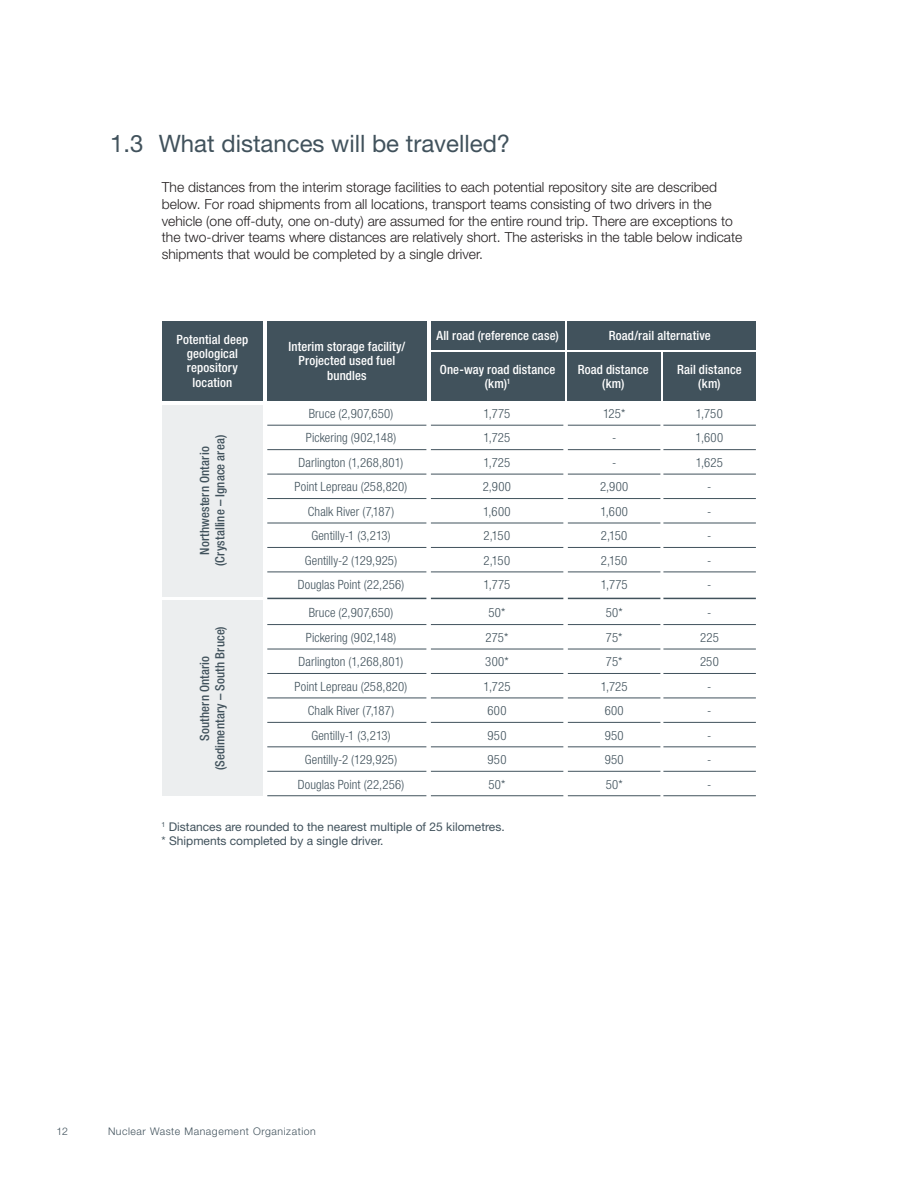
<style>
.page{position:relative;width:918px;height:1188px;background:#fff}
.page>*{position:absolute;margin:0;border:0;box-sizing:border-box;transform-origin:0 0}
.Alphabet_heading{font:24px "Helvetica Neue LT Std";color:#41525c}
.First_para{font:300 13.8px/16.6px "Helvetica Neue LT Std";color:#231f20}
._3_0_Tables_-_Text{font:300 condensed 12.75px "Helvetica Neue LT Std";letter-spacing:.01em;color:#41525c}
._3_0_Tables_-_Titles{font:500 condensed 12.75px/14.2px "Helvetica Neue LT Std";letter-spacing:.01em;color:#fff;text-align:center}
._3_0_Tables_-_Text-2{font:500 condensed 12.75px "Helvetica Neue LT Std";letter-spacing:.015em;color:#41525c}
.t1{font:12px/14.4px "Helvetica Neue LT Std";color:#41525c}
.t2{font:300 10.5px "Helvetica Neue LT Std";letter-spacing:.055em;color:#41525c}
</style>
<div class="page">
<div style="left:162px;top:321px;width:101px;height:80px;background:#41525c"></div>
<div style="left:431px;top:321px;width:133px;height:28px;background:#41525c"></div>
<div style="left:431px;top:352px;width:133px;height:49px;background:#41525c"></div>
<div style="left:567px;top:352px;width:94px;height:49px;background:#41525c"></div>
<div style="left:663px;top:352px;width:93px;height:49px;background:#41525c"></div>
<div style="left:567px;top:321px;width:189px;height:28px;background:#41525c"></div>
<div style="left:267px;top:321px;width:159px;height:80px;background:#41525c"></div>
<div style="left:162px;top:405px;width:101px;height:191px;background:#eceeef"></div>
<div style="left:162px;top:601px;width:101px;height:195px;background:#eceeef"></div>
<hr style="left:267px;top:523px;width:489px;height:1px;background:#41525c">
<hr style="left:267px;top:722px;width:489px;height:1px;background:#41525c">
<hr style="left:267px;top:449px;width:489px;height:1px;background:#41525c">
<hr style="left:267px;top:649px;width:489px;height:1px;background:#41525c">
<hr style="left:267px;top:425px;width:489px;height:1px;background:#41525c">
<hr style="left:267px;top:624px;width:489px;height:1px;background:#41525c">
<hr style="left:267px;top:598px;width:489px;height:1px;background:#41525c">
<hr style="left:267px;top:795px;width:489px;height:1px;background:#41525c">
<hr style="left:267px;top:498px;width:489px;height:1px;background:#41525c">
<hr style="left:267px;top:698px;width:489px;height:1px;background:#41525c">
<hr style="left:267px;top:572px;width:489px;height:1px;background:#41525c">
<hr style="left:267px;top:771px;width:489px;height:1px;background:#41525c">
<hr style="left:267px;top:547px;width:489px;height:1px;background:#41525c">
<hr style="left:267px;top:747px;width:489px;height:1px;background:#41525c">
<hr style="left:267px;top:474px;width:489px;height:1px;background:#41525c">
<hr style="left:267px;top:673px;width:489px;height:1px;background:#41525c">
<div style="left:426px;top:405px;width:5px;height:400px;background:#fff"></div>
<div style="left:563px;top:405px;width:5px;height:400px;background:#fff"></div>
<hr style="left:660px;top:405px;width:3px;height:400px;background:#fff">
<p class="Alphabet_heading" style="left:110px;top:129px;width:402px">1.3 What distances will be travelled?</p>
<p class="First_para" style="left:162px;top:179px;width:582px">The distances from the interim storage facilities to each potential repository site are described below. For road shipments from all locations, transport teams consisting of two drivers in the vehicle (one off-duty, one on-duty) are assumed for the entire round trip. There are exceptions to the two-driver teams where distances are relatively short. The asterisks in the table below indicate shipments that would be completed by a single driver.</p>
<p class="_3_0_Tables_-_Titles" style="left:177px;top:332px;width:73px">Potential deep geological repository location</p>
<p class="_3_0_Tables_-_Titles" style="left:288px;top:339px;width:118px">Interim storage facility/<br>Projected used fuel bundles</p>
<p class="_3_0_Tables_-_Text-2" style="left:197px;top:555px;width:110px;rotate:-90deg">Northwestern Ontario</p>
<p class="_3_0_Tables_-_Text-2" style="left:212px;top:566px;width:132px;rotate:-90deg">(Crystalline – Ignace area)</p>
<p class="_3_0_Tables_-_Text-2" style="left:212px;top:770px;width:146px;rotate:-90deg">(Sedimentary – South Bruce)</p>
<p class="_3_0_Tables_-_Text-2" style="left:197px;top:741px;width:87px;rotate:-90deg">Southern Ontario</p>
<p class="_3_0_Tables_-_Text" style="left:309px;top:406px;width:86px">Bruce (2,907,650)</p>
<p class="_3_0_Tables_-_Text" style="left:306px;top:431px;width:92px">Pickering (902,148)</p>
<p class="_3_0_Tables_-_Text" style="left:299px;top:455px;width:106px">Darlington (1,268,801)</p>
<p class="_3_0_Tables_-_Text" style="left:295px;top:480px;width:114px">Point Lepreau (258,820)</p>
<p class="_3_0_Tables_-_Text" style="left:308px;top:504px;width:88px">Chalk River (7,187)</p>
<p class="_3_0_Tables_-_Text" style="left:311px;top:529px;width:81px">Gentilly-1 (3,213)</p>
<p class="_3_0_Tables_-_Text" style="left:305px;top:553px;width:94px">Gentilly-2 (129,925)</p>
<p class="_3_0_Tables_-_Text" style="left:298px;top:578px;width:108px">Douglas Point (22,256)</p>
<p class="_3_0_Tables_-_Text" style="left:309px;top:606px;width:86px">Bruce (2,907,650)</p>
<p class="_3_0_Tables_-_Text" style="left:306px;top:630px;width:92px">Pickering (902,148)</p>
<p class="_3_0_Tables_-_Text" style="left:299px;top:655px;width:106px">Darlington (1,268,801)</p>
<p class="_3_0_Tables_-_Text" style="left:295px;top:679px;width:114px">Point Lepreau (258,820)</p>
<p class="_3_0_Tables_-_Text" style="left:308px;top:703px;width:88px">Chalk River (7,187)</p>
<p class="_3_0_Tables_-_Text" style="left:311px;top:728px;width:81px">Gentilly-1 (3,213)</p>
<p class="_3_0_Tables_-_Text" style="left:305px;top:752px;width:94px">Gentilly-2 (129,925)</p>
<p class="_3_0_Tables_-_Text" style="left:298px;top:777px;width:108px">Douglas Point (22,256)</p>
<p class="_3_0_Tables_-_Titles" style="left:436px;top:328px;width:124px">All road (reference case)</p>
<p class="_3_0_Tables_-_Titles" style="left:609px;top:328px;width:103px">Road/rail alternative</p>
<p class="_3_0_Tables_-_Titles" style="left:440px;top:362px;width:117px">One-way road distance (km)<sup>1</sup></p>
<p class="_3_0_Tables_-_Titles" style="left:578px;top:362px;width:73px">Road distance (km)</p>
<p class="_3_0_Tables_-_Titles" style="left:677px;top:362px;width:66px">Rail distance (km)</p>
<p class="_3_0_Tables_-_Text" style="left:483px;top:406px;width:29px">1,775</p>
<p class="_3_0_Tables_-_Text" style="left:483px;top:431px;width:28px">1,725</p>
<p class="_3_0_Tables_-_Text" style="left:483px;top:455px;width:28px">1,725</p>
<p class="_3_0_Tables_-_Text" style="left:483px;top:480px;width:30px">2,900</p>
<p class="_3_0_Tables_-_Text" style="left:483px;top:504px;width:29px">1,600</p>
<p class="_3_0_Tables_-_Text" style="left:484px;top:529px;width:28px">2,150</p>
<p class="_3_0_Tables_-_Text" style="left:484px;top:553px;width:28px">2,150</p>
<p class="_3_0_Tables_-_Text" style="left:483px;top:578px;width:29px">1,775</p>
<p class="_3_0_Tables_-_Text" style="left:489px;top:606px;width:19px">50*</p>
<p class="_3_0_Tables_-_Text" style="left:486px;top:630px;width:24px">275*</p>
<p class="_3_0_Tables_-_Text" style="left:485px;top:655px;width:25px">300*</p>
<p class="_3_0_Tables_-_Text" style="left:484px;top:679px;width:28px">1,725</p>
<p class="_3_0_Tables_-_Text" style="left:488px;top:703px;width:21px">600</p>
<p class="_3_0_Tables_-_Text" style="left:488px;top:728px;width:20px">950</p>
<p class="_3_0_Tables_-_Text" style="left:488px;top:752px;width:20px">950</p>
<p class="_3_0_Tables_-_Text" style="left:489px;top:777px;width:19px">50*</p>
<p class="_3_0_Tables_-_Text" style="left:603px;top:406px;width:24px">125*</p>
<p class="_3_0_Tables_-_Text" style="left:612px;top:431px;width:6px">-</p>
<p class="_3_0_Tables_-_Text" style="left:612px;top:455px;width:6px">-</p>
<p class="_3_0_Tables_-_Text" style="left:600px;top:480px;width:30px">2,900</p>
<p class="_3_0_Tables_-_Text" style="left:600px;top:504px;width:29px">1,600</p>
<p class="_3_0_Tables_-_Text" style="left:601px;top:529px;width:28px">2,150</p>
<p class="_3_0_Tables_-_Text" style="left:601px;top:553px;width:28px">2,150</p>
<p class="_3_0_Tables_-_Text" style="left:601px;top:578px;width:29px">1,775</p>
<p class="_3_0_Tables_-_Text" style="left:606px;top:606px;width:19px">50*</p>
<p class="_3_0_Tables_-_Text" style="left:606px;top:630px;width:18px">75*</p>
<p class="_3_0_Tables_-_Text" style="left:606px;top:655px;width:18px">75*</p>
<p class="_3_0_Tables_-_Text" style="left:601px;top:679px;width:28px">1,725</p>
<p class="_3_0_Tables_-_Text" style="left:605px;top:703px;width:21px">600</p>
<p class="_3_0_Tables_-_Text" style="left:605px;top:728px;width:20px">950</p>
<p class="_3_0_Tables_-_Text" style="left:605px;top:752px;width:20px">950</p>
<p class="_3_0_Tables_-_Text" style="left:606px;top:777px;width:19px">50*</p>
<p class="_3_0_Tables_-_Text" style="left:696px;top:406px;width:29px">1,750</p>
<p class="_3_0_Tables_-_Text" style="left:696px;top:431px;width:29px">1,600</p>
<p class="_3_0_Tables_-_Text" style="left:696px;top:455px;width:29px">1,625</p>
<p class="_3_0_Tables_-_Text" style="left:707px;top:480px;width:6px">-</p>
<p class="_3_0_Tables_-_Text" style="left:707px;top:504px;width:6px">-</p>
<p class="_3_0_Tables_-_Text" style="left:707px;top:529px;width:6px">-</p>
<p class="_3_0_Tables_-_Text" style="left:707px;top:553px;width:6px">-</p>
<p class="_3_0_Tables_-_Text" style="left:707px;top:578px;width:6px">-</p>
<p class="_3_0_Tables_-_Text" style="left:707px;top:606px;width:6px">-</p>
<p class="_3_0_Tables_-_Text" style="left:700px;top:630px;width:20px">225</p>
<p class="_3_0_Tables_-_Text" style="left:700px;top:655px;width:20px">250</p>
<p class="_3_0_Tables_-_Text" style="left:707px;top:679px;width:6px">-</p>
<p class="_3_0_Tables_-_Text" style="left:707px;top:703px;width:6px">-</p>
<p class="_3_0_Tables_-_Text" style="left:707px;top:728px;width:6px">-</p>
<p class="_3_0_Tables_-_Text" style="left:707px;top:752px;width:6px">-</p>
<p class="_3_0_Tables_-_Text" style="left:707px;top:777px;width:6px">-</p>
<p class="t1" style="left:162px;top:819px;width:345px"><sup>1</sup> Distances are rounded to the nearest multiple of 25 kilometres. * Shipments completed by a single driver.</p>
<p class="t2" style="left:56px;top:1125px;width:13px">12</p>
<p class="t2" style="left:108px;top:1125px;width:209px">Nuclear Waste Management Organization</p>
</div>
